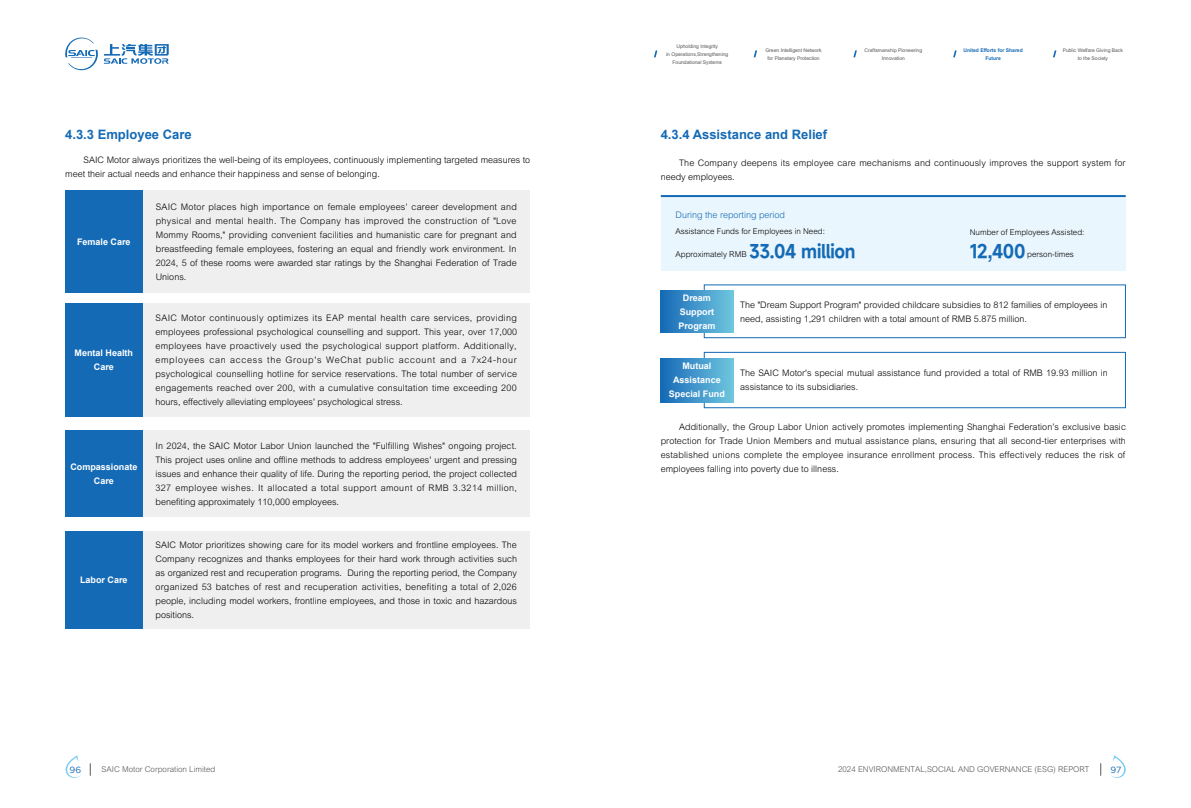
<style>
.page{position:relative;width:1191px;height:808px;background:#fff}
.page>*{position:absolute;margin:0;border:0;box-sizing:border-box;transform-origin:0 0}
.t1{font:600 18px "Mi Sans";letter-spacing:-.03em;color:#146ab5;scale:.95 1}
.t2{font:700 13px "Arial";color:#146ab5}
.t3{font:300 9px/14px "Arial";color:#000;text-align:justify}
.t4{font:700 9px/14px "Arial";color:#fff;text-align:center}
.t5{font:300 9px "Arial";color:#146ab5}
.t6{font:9px "Gotham";color:#146ab5}
.t7{font:300 8px "Arial";color:#000}
.t8{font:300 8px "Arial";color:#595757}
.t9{font:5px/8px "Arial";color:#595757;text-align:center}
.t10{font:700 5px/8px "Arial";color:#146ab5;text-align:center}
</style>
<div class="page">
<svg style="left:65px;top:37px;width:104px;height:34px"></svg>
<svg style="left:65px;top:755px;width:16px;height:23px"></svg>
<svg style="left:1110px;top:755px;width:16px;height:23px"></svg>
<svg style="left:90px;top:763px;width:1px;height:13px"></svg>
<svg style="left:1100px;top:763px;width:1px;height:13px"></svg>
<svg style="left:1053px;top:50px;width:3px;height:7px"></svg>
<svg style="left:953px;top:50px;width:3px;height:7px"></svg>
<svg style="left:853px;top:50px;width:4px;height:7px"></svg>
<svg style="left:753px;top:50px;width:4px;height:7px"></svg>
<svg style="left:654px;top:50px;width:3px;height:7px"></svg>
<div style="left:142px;top:191px;width:388px;height:102px;background:#efefef"></div>
<div style="left:142px;top:303px;width:388px;height:114px;background:#efefef"></div>
<div style="left:142px;top:430px;width:388px;height:87px;background:#efefef"></div>
<div style="left:142px;top:531px;width:388px;height:97px;background:#efefef"></div>
<div style="left:65px;top:191px;width:77px;height:102px;background:#146ab5"></div>
<div style="left:65px;top:303px;width:77px;height:114px;background:#146ab5"></div>
<div style="left:65px;top:430px;width:77px;height:87px;background:#146ab5"></div>
<div style="left:65px;top:531px;width:77px;height:97px;background:#146ab5"></div>
<div style="left:704px;top:285px;width:421px;height:53px;border:1px solid #146ab5"></div>
<div style="left:704px;top:352px;width:421px;height:56px;border:1px solid #146ab5"></div>
<div style="left:661px;top:290px;width:72px;height:42px;background:linear-gradient(to right,#176ab7,#6dc5de)"></div>
<div style="left:661px;top:358px;width:72px;height:44px;background:linear-gradient(to right,#176ab7,#6dc5de)"></div>
<div style="left:661px;top:195px;width:464px;height:75px;background:#eaf6fd"></div>
<hr style="left:661px;top:195px;width:464px;height:2px;background:#146ab5">
<h2 class="t2" style="left:65px;top:125px;width:128px">4.3.3 Employee Care</h2>
<p class="t3" style="left:65px;top:153px;width:466px;text-indent:18px">SAIC Motor always prioritizes the well-being of its employees, continuously implementing targeted measures to meet their actual needs and enhance their happiness and sense of belonging.</p>
<p class="t3" style="left:156px;top:200px;width:362px">SAIC Motor places high importance on female employees' career development and physical and mental health. The Company has improved the construction of "Love Mommy Rooms," providing convenient facilities and humanistic care for pregnant and breastfeeding female employees, fostering an equal and friendly work environment. In 2024, 5 of these rooms were awarded star ratings by the Shanghai Federation of Trade Unions.</p>
<p class="t4" style="left:77px;top:235px;width:55px">Female Care</p>
<p class="t4" style="left:75px;top:346px;width:60px">Mental Health<br>Care</p>
<p class="t4" style="left:70px;top:460px;width:69px">Compassionate<br>Care</p>
<p class="t4" style="left:80px;top:573px;width:49px">Labor Care</p>
<p class="t3" style="left:155px;top:311px;width:363px">SAIC Motor continuously optimizes its EAP mental health care services, providing employees professional psychological counselling and support. This year, over 17,000 employees have proactively used the psychological support platform. Additionally, employees can access the Group's WeChat public account and a 7x24-hour psychological counselling hotline for service reservations. The total number of service engagements reached over 200, with a cumulative consultation time exceeding 200 hours, effectively alleviating employees' psychological stress.</p>
<p class="t3" style="left:155px;top:439px;width:363px">In 2024, the SAIC Motor Labor Union launched the "Fulfilling Wishes" ongoing project.<br>This project uses online and offline methods to address employees' urgent and pressing issues and enhance their quality of life. During the reporting period, the project collected 327 employee wishes. It allocated a total support amount of RMB 3.3214 million, benefiting approximately 110,000 employees.</p>
<p class="t3" style="left:155px;top:538px;width:363px">SAIC Motor prioritizes showing care for its model workers and frontline employees. The Company recognizes and thanks employees for their hard work through activities such as organized rest and recuperation programs. During the reporting period, the Company organized 53 batches of rest and recuperation activities, benefiting a total of 2,026 people, including model workers, frontline employees, and those in toxic and hazardous positions.</p>
<p class="t9" style="left:666px;top:42px;width:64px">Upholding Integrity<br>in Operations,Strengthening<br>Foundational Systems</p>
<p class="t9" style="left:765px;top:46px;width:58px">Green Intelligent Network for Planetary Protection</p>
<p class="t9" style="left:864px;top:46px;width:59px">Craftsmanship Pioneering<br>Innovation</p>
<p class="t10" style="left:963px;top:46px;width:61px">United Efforts for Shared<br>Future</p>
<p class="t9" style="left:1062px;top:46px;width:62px">Public Welfare Giving Back to the Society</p>
<h2 class="t2" style="left:660px;top:125px;width:168px">4.3.4 Assistance and Relief</h2>
<p class="t3" style="left:660px;top:155px;width:466px;text-indent:18px">The Company deepens its employee care mechanisms and continuously improves the support system for needy employees.</p>
<p class="t5" style="left:675px;top:210px;width:111px">During the reporting period</p>
<p class="t7" style="left:675px;top:227px;width:151px">Assistance Funds for Employees in Need:</p>
<p class="t7" style="left:675px;top:250px;width:73px">Approximately RMB</p>
<h1 class="t1" style="left:749px;top:239px;width:113px">33.04 million</h1>
<p class="t7" style="left:969px;top:228px;width:116px">Number of Employees Assisted:</p>
<h1 class="t1" style="left:969px;top:239px;width:60px">12,400</h1>
<p class="t7" style="left:1027px;top:250px;width:48px">person-times</p>
<p class="t4" style="left:678px;top:290px;width:39px">Dream<br>Support<br>Program</p>
<p class="t4" style="left:669px;top:359px;width:58px">Mutual<br>Assistance<br>Special Fund</p>
<p class="t3" style="left:740px;top:297px;width:369px">The "Dream Support Program" provided childcare subsidies to 812 families of employees in need, assisting 1,291 children with a total amount of RMB 5.875 million.</p>
<p class="t3" style="left:740px;top:366px;width:369px">The SAIC Motor's special mutual assistance fund provided a total of RMB 19.93 million in assistance to its subsidiaries.</p>
<p class="t3" style="left:660px;top:420px;width:467px;text-indent:18px">Additionally, the Group Labor Union actively promotes implementing Shanghai Federation’s exclusive basic protection for Trade Union Members and mutual assistance plans, ensuring that all second-tier enterprises with established unions complete the employee insurance enrollment process. This effectively reduces the risk of employees falling into poverty due to illness.</p>
<p class="t6" style="left:69px;top:764px;width:13px">96</p>
<p class="t6" style="left:1110px;top:764px;width:12px">97</p>
<p class="t8" style="left:102px;top:765px;width:115px">SAIC Motor Corporation Limited</p>
<p class="t8" style="left:838px;top:765px;width:253px">2024 ENVIRONMENTAL,SOCIAL AND GOVERNANCE (ESG) REPORT</p>
</div>
